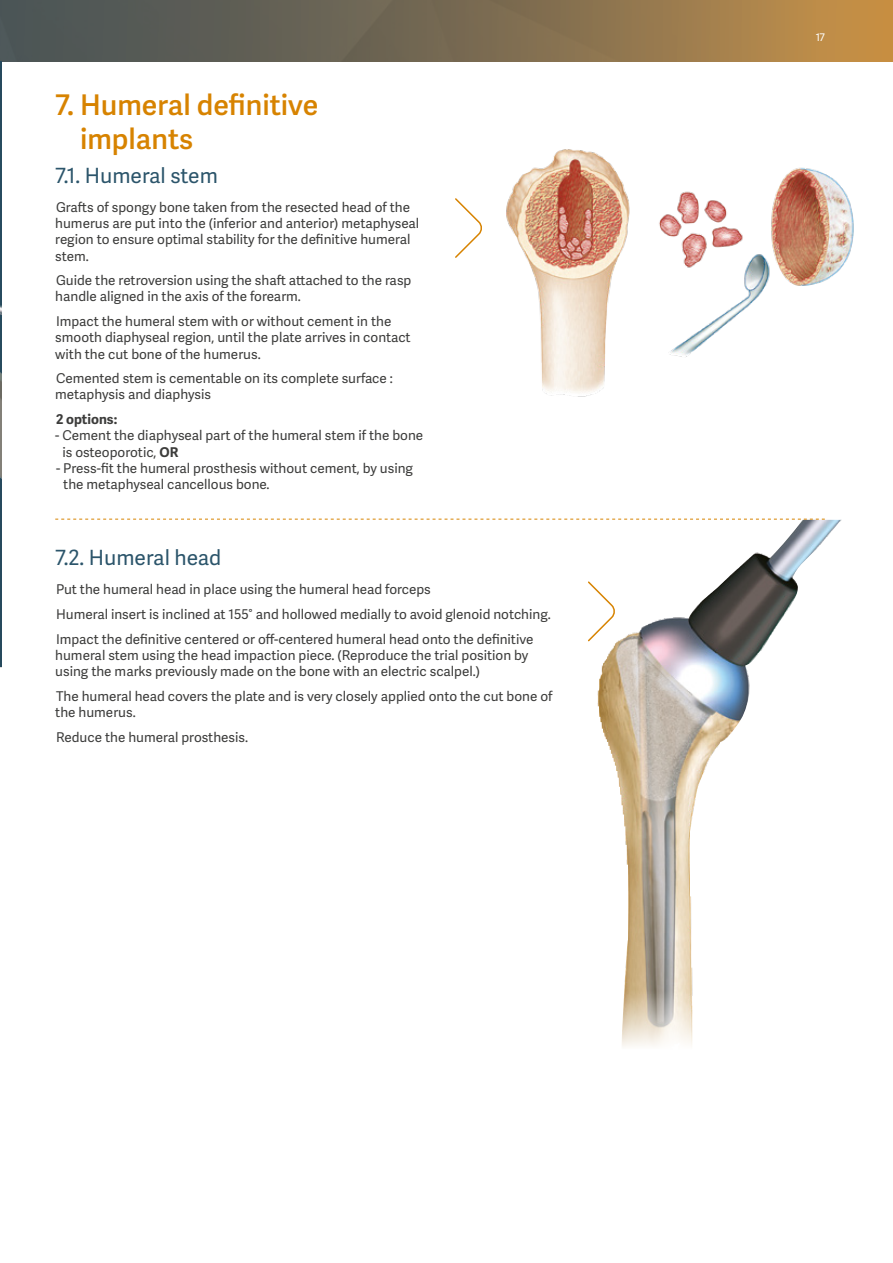
<style>
.page{position:relative;width:893px;height:1263px;background:#fff}
.page>*{position:absolute;margin:0;border:0;box-sizing:border-box;transform-origin:0 0}
.t1{font:600 28.5px/34.2px "Adelle Sans";color:#d78300}
.t2{font:21px "Adelle Sans";color:#2c556b}
.t3{font:13.5px/16.2px "Adelle Sans";color:#3c3c3b}
.t4{font:700 13.5px "Adelle Sans";color:#3c3c3b}
.t5{font:10.5px "Adelle Sans";color:#fff}
.s1{font-weight:700}
</style>
<div class="page">
<img style="left:0;top:0;width:893px;height:61px">
<img style="left:0;top:64px;width:1px;height:604px">
<svg style="left:455px;top:198px;width:27px;height:60px"></svg>
<img style="left:506px;top:149px;width:348px;height:248px">
<img style="left:598px;top:520px;width:244px;height:526px">
<svg style="left:588px;top:580px;width:29px;height:63px"></svg>
<svg style="left:55px;top:519px;width:770px;height:1px"></svg>
<h1 class="t1" style="left:80px;top:89px;width:240px;text-indent:-25px">7. Humeral definitive implants</h1>
<h2 class="t2" style="left:55px;top:163px;width:164px">7.1. Humeral stem</h2>
<p class="t3" style="left:55px;top:199px;width:365px">Grafts of spongy bone taken from the resected head of the humerus are put into the (inferior and anterior) metaphyseal region to ensure optimal stability for the definitive humeral stem.</p>
<p class="t3" style="left:55px;top:273px;width:358px">Guide the retroversion using the shaft attached to the rasp handle aligned in the axis of the forearm.</p>
<p class="t3" style="left:55px;top:314px;width:357px">Impact the humeral stem with or without cement in the smooth diaphyseal region, until the plate arrives in contact with the cut bone of the humerus.</p>
<p class="t3" style="left:55px;top:371px;width:339px">Cemented stem is cementable on its complete surface : metaphysis and diaphysis</p>
<p class="t4" style="left:56px;top:411px;width:63px">2 options:</p>
<p class="t3" style="left:63px;top:428px;width:362px;text-indent:-7px">- Cement the diaphyseal part of the humeral stem if the bone is osteoporotic, <span class="s1">OR</span></p>
<p class="t3" style="left:63px;top:460px;width:351px;text-indent:-7px">- Press-fit the humeral prosthesis without cement, by using the metaphyseal cancellous bone.</p>
<h2 class="t2" style="left:55px;top:546px;width:168px">7.2. Humeral head</h2>
<p class="t3" style="left:56px;top:577px;width:496px;line-height:24.8px">Put the humeral head in place using the humeral head forceps<br>Humeral insert is inclined at 155° and hollowed medially to avoid glenoid notching.<br>Impact the definitive centered or off-centered humeral head onto the definitive</p>
<p class="t3" style="left:55px;top:647px;width:475px">humeral stem using the head impaction piece. (Reproduce the trial position by using the marks previously made on the bone with an electric scalpel.)</p>
<p class="t3" style="left:55px;top:688px;width:499px">The humeral head covers the plate and is very closely applied onto the cut bone of the humerus.</p>
<p class="t3" style="left:56px;top:729px;width:194px">Reduce the humeral prosthesis.</p>
<p class="t5" style="left:816px;top:31px;width:11px">17</p>
</div>
